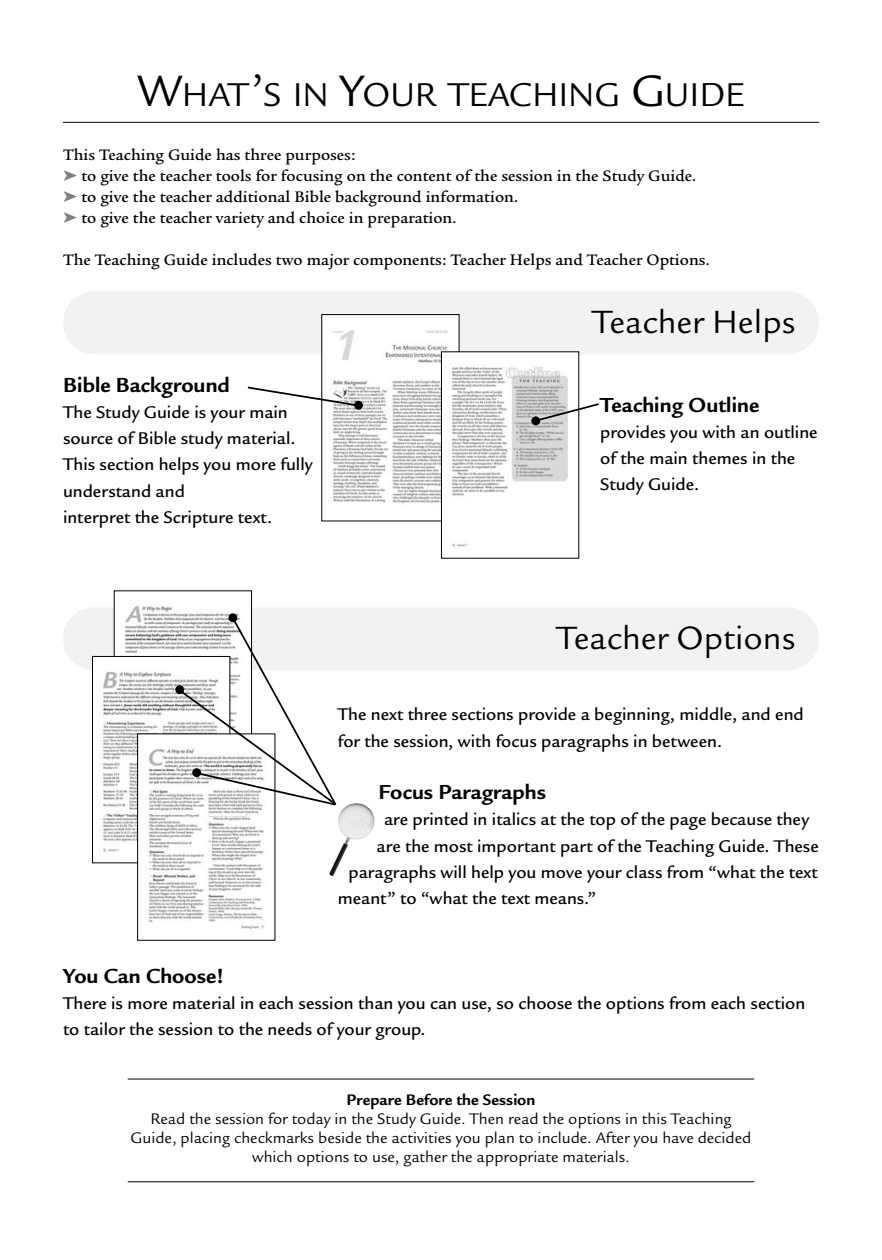
<style>
.page{position:relative;width:882px;height:1260px;background:#fff}
.page>*{position:absolute;margin:0;border:0;box-sizing:border-box;transform-origin:0 0}
.t1{font:34.12px "Legacy Sans";color:#000}
.t2{font:33.25px "Legacy Sans";color:#000}
.t3{font:700 21px "Legacy Sans";color:#000}
.t4{font:500 17.5px/26.2px "Legacy Sans";color:#000}
.t5{font:500 15.75px/21px "Legacy Serif";color:#000}
.t6{font:15.75px/19.2px "Legacy Sans";color:#000;text-align:center}
.t7{font:700 15.75px "Legacy Sans";color:#000}
.s1{font-size:45.5px}
.s2{color:#808080}
</style>
<div class="page">
<hr style="left:128px;top:1079px;width:626px;height:1px;background:#000">
<hr style="left:128px;top:1181px;width:626px;height:1px;background:#000">
<hr style="left:63px;top:122px;width:756px;height:1px;background:#000">
<div style="left:63px;top:291px;width:756px;height:63px;background:#f2f2f2;border-radius:32px"></div>
<div style="left:63px;top:607px;width:756px;height:63px;background:#f2f2f2;border-radius:32px"></div>
<div style="left:322px;top:315px;width:137px;height:206px;background:#fff"></div>
<img style="left:332px;top:330px;width:116px;height:185px">
<div style="left:442px;top:352px;width:136px;height:206px;background:#fff"></div>
<img style="left:451px;top:366px;width:117px;height:181px">
<div style="left:441px;top:351px;width:138px;height:208px;border:1px solid #000"></div>
<img style="left:116px;top:605px;width:134px;height:50px">
<img style="left:94px;top:662px;width:83px;height:190px">
<div style="left:92px;top:656px;width:138px;height:207px;border:1px solid #000"></div>
<div style="left:138px;top:734px;width:137px;height:206px;background:#fff"></div>
<img style="left:147px;top:748px;width:117px;height:182px">
<div style="left:137px;top:733px;width:138px;height:208px;border:1px solid #000"></div>
<img style="left:329px;top:803px;width:46px;height:73px">
<svg style="left:247px;top:386px;width:114px;height:22px"></svg>
<svg style="left:533px;top:402px;width:66px;height:21px"></svg>
<svg style="left:177px;top:615px;width:161px;height:192px"></svg>
<div style="left:175px;top:685px;width:9px;height:9px;background:#000;border-radius:50%"></div>
<div style="left:228px;top:613px;width:9px;height:9px;background:#000;border-radius:50%"></div>
<div style="left:192px;top:768px;width:9px;height:9px;background:#000;border-radius:50%"></div>
<div style="left:354px;top:401px;width:9px;height:9px;background:#000;border-radius:50%"></div>
<div style="left:531px;top:416px;width:9px;height:9px;background:#000;border-radius:50%"></div>
<h1 class="t1" style="left:137px;top:83px;width:609px"><span class="s1">W</span>HAT<span class="s1">’</span>S IN <span class="s1">Y</span>OUR TEACHING <span class="s1">G</span>UIDE</h1>
<p class="t5" style="left:63px;top:146px;width:635px">This Teaching Guide has three purposes:<br><span class="s2">➤</span> to give the teacher tools for focusing on the content of the session in the Study Guide. <span class="s2">➤</span> to give the teacher additional Bible background information.<br><span class="s2">➤</span> to give the teacher variety and choice in preparation.</p>
<p class="t5" style="left:63px;top:251px;width:648px">The Teaching Guide includes two major components: Teacher Helps and Teacher Options.</p>
<h2 class="t2" style="left:592px;top:310px;width:204px">Teacher Helps</h2>
<p class="t3" style="left:63px;top:377px;width:168px">Bible Background</p>
<p class="t4" style="left:63px;top:401px;width:251px">The Study Guide is your main source of Bible study material.<br>This section helps you more fully understand and<br>interpret the Scripture text.</p>
<p class="t3" style="left:600px;top:397px;width:161px">Teaching Outline</p>
<p class="t4" style="left:600px;top:421px;width:219px">provides you with an outline of the main themes in the<br>Study Guide.</p>
<h2 class="t2" style="left:557px;top:626px;width:240px">Teacher Options</h2>
<p class="t4" style="left:338px;top:704px;width:467px">The next three sections provide a beginning, middle, and end for the session, with focus paragraphs in between.</p>
<p class="t3" style="left:378px;top:785px;width:169px">Focus Paragraphs</p>
<p class="t4" style="left:384px;top:809px;width:427px">are printed in italics at the top of the page because they</p>
<p class="t4" style="left:377px;top:835px;width:444px">are the most important part of the Teaching Guide. These</p>
<p class="t4" style="left:349px;top:861px;width:470px">paragraphs will help you move your class from “what the text</p>
<p class="t4" style="left:338px;top:887px;width:260px">meant” to “what the text means.”</p>
<p class="t3" style="left:63px;top:968px;width:163px">You Can Choose!</p>
<p class="t4" style="left:63px;top:992px;width:744px">There is more material in each session than you can use, so choose the options from each section to tailor the session to the needs of your group.</p>
<p class="t7" style="left:347px;top:1094px;width:190px">Prepare Before the Session</p>
<p class="t6" style="left:131px;top:1111px;width:622px">Read the session for today in the Study Guide. Then read the options in this Teaching<br>Guide, placing checkmarks beside the activities you plan to include. After you have decided which options to use, gather the appropriate materials.</p>
</div>
